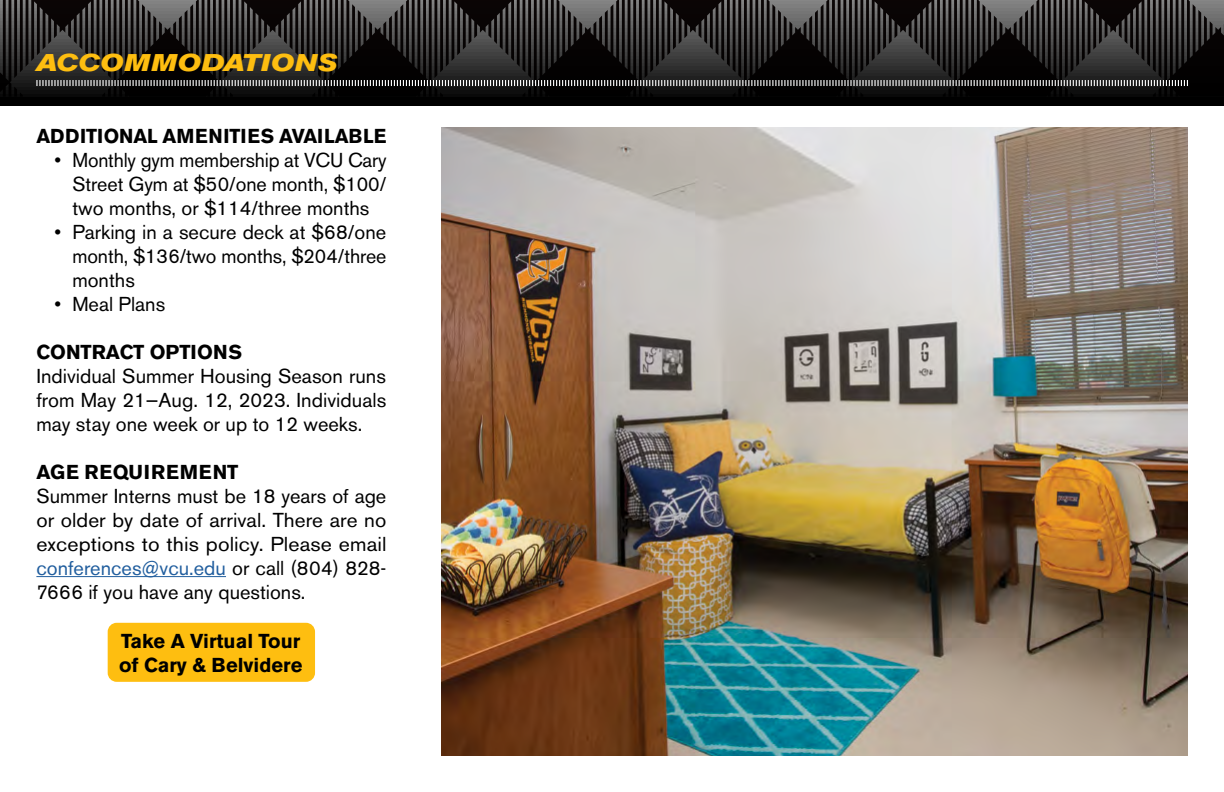
<style>
.page{position:relative;width:1224px;height:792px;background:#fff}
.page>*{position:absolute;margin:0;border:0;box-sizing:border-box;transform-origin:0 0}
.t1{font:italic 700 expanded 24px "Akzidenz Grotesk BE";letter-spacing:.02em;color:#febe10}
.t2{font:20px/24px "Akzidenz Grotesk BE";color:#000;text-align:justify}
.t3{font:700 20px/24px "Akzidenz Grotesk BE";color:#000}
.t4{font:700 20px "Akzidenz Grotesk BE";letter-spacing:.04em;color:#000}
.s1{color:#215e9e}
</style>
<div class="page">
<div style="left:0;top:0;width:1224px;height:105px;background:#000"></div>
<svg style="left:0;top:0;width:1224px;height:94px"></svg>
<svg style="left:14px;top:87px;width:9px;height:7px"></svg>
<svg style="left:36px;top:79px;width:1153px;height:15px"></svg>
<hr style="left:36px;top:576px;width:190px;height:1px;background:#215e9e">
<img style="left:442px;top:128px;width:746px;height:628px">
<div style="left:108px;top:623px;width:207px;height:59px;background:#febe10;border-radius:9px"></div>
<p class="t1" style="left:36px;top:48px;width:303px">ACCOMMODATIONS</p>
<p class="t3" style="left:36px;top:124px;width:351px">ADDITIONAL AMENITIES AVAILABLE</p>
<p class="t2" style="left:72px;top:148px;width:316px;text-indent:-18px">• Monthly gym membership at VCU Cary Street Gym at $50/one month, $100/ two months, or $114/three months</p>
<p class="t2" style="left:72px;top:220px;width:316px;text-indent:-18px">• Parking in a secure deck at $68/one month, $136/two months, $204/three months</p>
<p class="t2" style="left:54px;top:292px;width:112px">• Meal Plans</p>
<p class="t3" style="left:36px;top:340px;width:207px">CONTRACT OPTIONS</p>
<p class="t2" style="left:36px;top:364px;width:351px">Individual Summer Housing Season runs from May 21—Aug. 12, 2023. Individuals may stay one week or up to 12 weeks.</p>
<p class="t4" style="left:36px;top:460px;width:204px">AGE REQUIREMENT</p>
<p class="t2" style="left:36px;top:484px;width:352px">Summer Interns must be 18 years of age or older by date of arrival. There are no exceptions to this policy. Please email <span class="s1">conferences@vcu.edu</span> or call (804) 828- 7666 if you have any questions.</p>
<p class="t3" style="left:119px;top:629px;width:185px">Take A Virtual Tour of Cary &amp; Belvidere</p>
</div>
